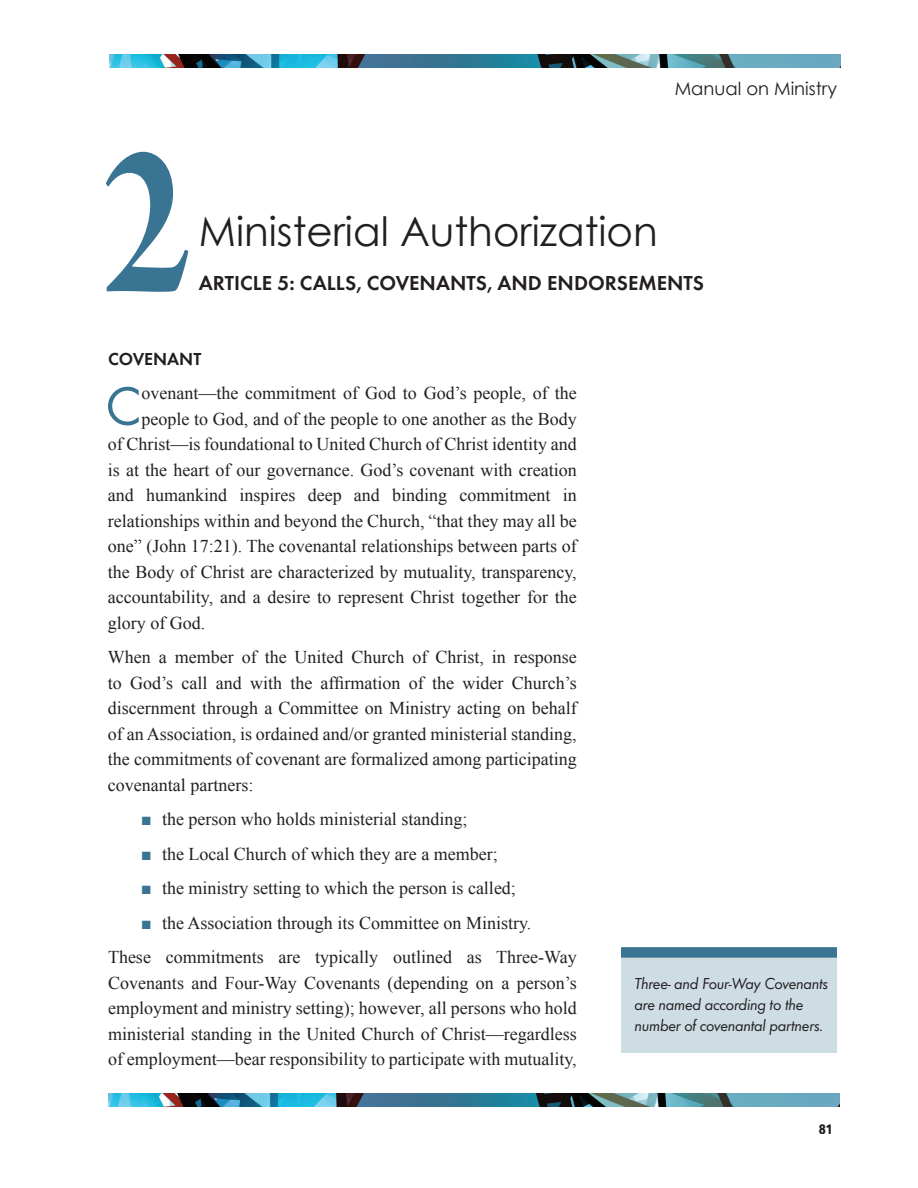
<style>
.page{position:relative;width:918px;height:1188px;background:#fff}
.page>*{position:absolute;margin:0;border:0;box-sizing:border-box;transform-origin:0 0}
.t1{font:234.3px "Arno Pro Bold Display";color:#397493;scale:.8 1}
.t2{font:56.25px "Futura T";color:#397493}
.t3{font:40.5px "Century Gothic";color:#231f20}
.t4{font:600 21px "Futura T";color:#231f20}
.t5{font:18px/25.5px "Times New Roman";color:#231f20;text-align:justify}
.t6{font:18px "Century Gothic";color:#231f20}
.t7{font:600 18px "Futura T";color:#231f20}
.t8{font:italic 16.5px/21px "Futura T";letter-spacing:-.02em;color:#231f20}
.t9{font:700 13.5px "Avenir Next Condensed";color:#231f20}
.s1{color:#397493}
</style>
<div class="page">
<img style="left:109px;top:54px;width:731px;height:14px">
<img style="left:108px;top:1094px;width:731px;height:13px">
<div style="left:621px;top:951px;width:216px;height:102px;background:#cedce4"></div>
<div style="left:621px;top:947px;width:216px;height:11px;background:#397493"></div>
<p class="t6" style="left:675px;top:76px;width:164px">Manual on Ministry</p>
<h1 class="t1" style="left:99px;top:91px;width:115px">2</h1>
<h3 class="t3" style="left:199px;top:205px;width:460px">Ministerial Authorization</h3>
<p class="t4" style="left:199px;top:270px;width:507px">ARTICLE 5: CALLS, COVENANTS, AND ENDORSEMENTS</p>
<p class="t7" style="left:108px;top:348px;width:95px">COVENANT</p>
<h2 class="t2" style="left:105px;top:373px;width:38px">C</h2>
<p class="t5" style="left:142px;top:380px;width:437px">ovenant—the commitment of God to God’s people, of the</p>
<p class="t5" style="left:142px;top:406px;width:437px">people to God, and of the people to one another as the Body</p>
<p class="t5" style="left:108px;top:432px;width:470px">of Christ—is foundational to United Church of Christ identity and</p>
<p class="t5" style="left:108px;top:457px;width:470px">is at the heart of our governance. God’s covenant with creation</p>
<p class="t5" style="left:108px;top:483px;width:470px">and humankind inspires deep and binding commitment in</p>
<p class="t5" style="left:108px;top:508px;width:470px">relationships within and beyond the Church, “that they may all be</p>
<p class="t5" style="left:108px;top:534px;width:470px">one” (John 17:21). The covenantal relationships between parts of</p>
<p class="t5" style="left:108px;top:559px;width:470px">the Body of Christ are characterized by mutuality, transparency,</p>
<p class="t5" style="left:108px;top:585px;width:470px">accountability, and a desire to represent Christ together for the</p>
<p class="t5" style="left:108px;top:610px;width:99px">glory of God.</p>
<p class="t5" style="left:108px;top:645px;width:470px">When a member of the United Church of Christ, in response to God’s call and with the affirmation of the wider Church’s discernment through a Committee on Ministry acting on behalf of an Association, is ordained and/or granted ministerial standing, the commitments of covenant are formalized among participating covenantal partners:</p>
<p class="t5" style="left:142px;top:806px;width:327px"><span class="s1">■</span> the person who holds ministerial standing;</p>
<p class="t5" style="left:142px;top:841px;width:358px"><span class="s1">■</span> the Local Church of which they are a member;</p>
<p class="t5" style="left:142px;top:875px;width:376px"><span class="s1">■</span> the ministry setting to which the person is called;</p>
<p class="t5" style="left:108px;top:905px;width:470px;line-height:34.5px;text-indent:34px"><span class="s1">■</span> the Association through its Committee on Ministry.<br>These commitments are typically outlined as Three-Way</p>
<p class="t5" style="left:108px;top:970px;width:470px">Covenants and Four-Way Covenants (depending on a person’s employment and ministry setting); however, all persons who hold ministerial standing in the United Church of Christ—regardless of employment—bear responsibility to participate with mutuality,</p>
<p class="t8" style="left:634px;top:973px;width:195px">Three- and Four-Way Covenants are named according to the number of covenantal partners.</p>
<p class="t9" style="left:819px;top:1120px;width:16px">81</p>
</div>
